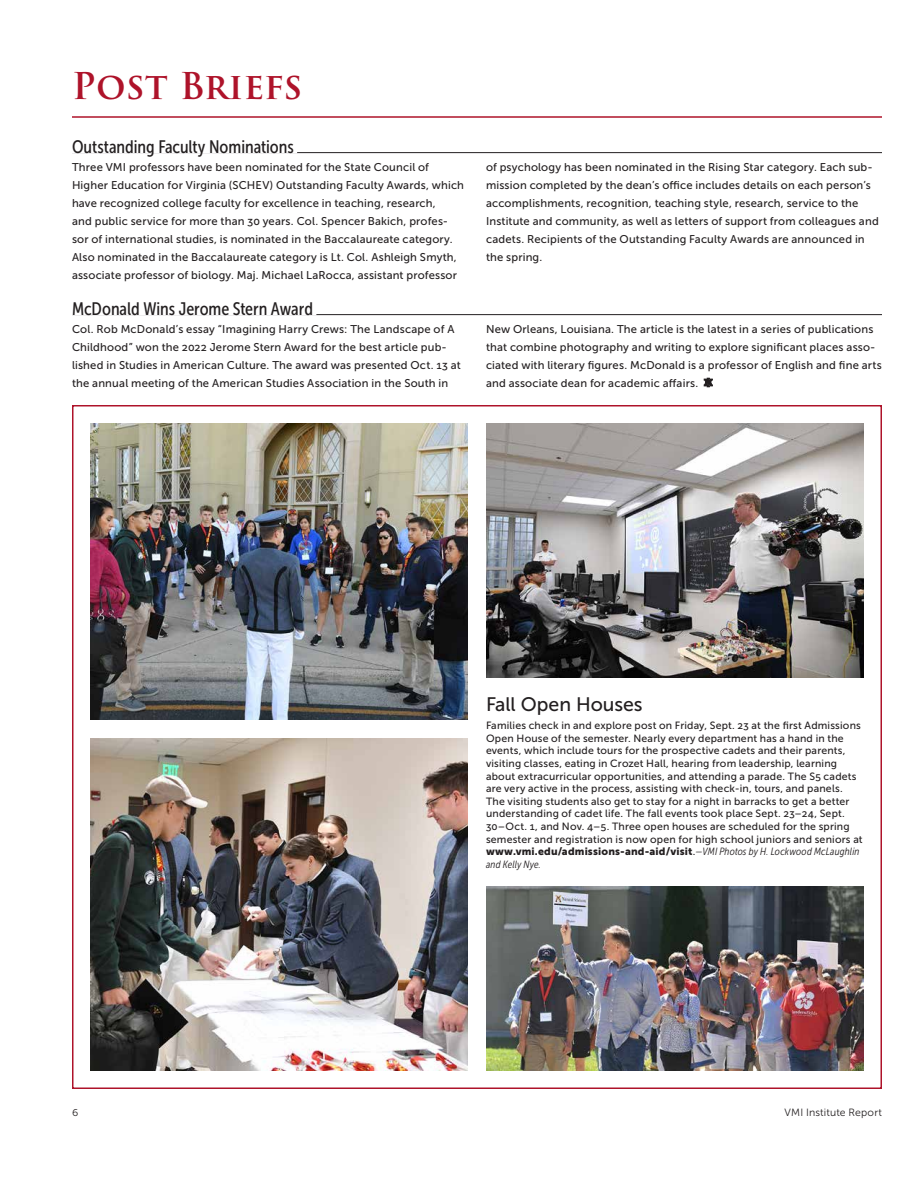
<style>
.page{position:relative;width:918px;height:1188px;background:#fff}
.page>*{position:absolute;margin:0;border:0;box-sizing:border-box;transform-origin:0 0}
.standing_head{font:600 36px "Trajan Pro 3";letter-spacing:.01em;color:#ae132a}
.deep_cutline_-_photo{font:19.5px "Museo Sans 500";letter-spacing:-.005em;color:#231f20}
.standing_head_s_subh{font:18px "Museo Sans Cond 500";color:#231f20}
.post_briefs_text{font:11.25px/18px "Museo Sans 500";letter-spacing:.015em;color:#231f20}
.caption_w_credit{font:10.5px/12.6px "Museo Sans 500";letter-spacing:.02em;color:#231f20}
.t1{font:10.5px "Museo Sans 300";letter-spacing:.015em;color:#231f20}
.s1{font-family:"Museo Sans 900"}
.s2{font-family:"Museo Sans Cond 300";font-style:italic}
</style>
<div class="page">
<hr style="left:72px;top:152px;width:810px;height:1px;background:#231f20">
<hr style="left:72px;top:152px;width:225px;height:1px;background:#fff">
<hr style="left:72px;top:314px;width:810px;height:1px;background:#231f20">
<hr style="left:72px;top:314px;width:244px;height:1px;background:#fff">
<svg style="left:704px;top:378px;width:9px;height:9px"></svg>
<img style="left:486px;top:887px;width:378px;height:184px">
<img style="left:486px;top:423px;width:378px;height:254px">
<img style="left:90px;top:738px;width:378px;height:333px">
<img style="left:90px;top:423px;width:378px;height:297px">
<hr style="left:72px;top:116px;width:810px;height:2px;background:#ae132a">
<h1 class="standing_head" style="left:72px;top:60px;width:231px">Post Briefs</h1>
<h1 class="standing_head_s_subh" style="left:72px;top:137px;width:223px">Outstanding Faculty Nominations</h1>
<p class="post_briefs_text" style="left:72px;top:158px;width:394px">Three VMI professors have been nominated for the State Council of Higher Education for Virginia (SCHEV) Outstanding Faculty Awards, which have recognized college faculty for excellence in teaching, research,<br>and public service for more than 30 years. Col. Spencer Bakich, profes&shy;sor of international studies, is nominated in the Baccalaureate category.<br>Also nominated in the Baccalaureate category is Lt. Col. Ashleigh Smyth, associate professor of biology. Maj. Michael LaRocca, assistant professor</p>
<p class="post_briefs_text" style="left:486px;top:158px;width:394px">of psychology has been nominated in the Rising Star category. Each sub&shy;mission completed by the dean’s office includes details on each person’s accomplishments, recognition, teaching style, research, service to the Institute and community, as well as letters of support from colleagues and cadets. Recipients of the Outstanding Faculty Awards are announced in the spring.</p>
<h1 class="standing_head_s_subh" style="left:72px;top:299px;width:243px">McDonald Wins Jerome Stern Award</h1>
<p class="post_briefs_text" style="left:72px;top:320px;width:390px">Col. Rob McDonald’s essay “Imagining Harry Crews: The Landscape of A Childhood” won the 2022 Jerome Stern Award for the best article pub&shy;lished in Studies in American Culture. The award was presented Oct. 13 at the annual meeting of the American Studies Association in the South in</p>
<p class="post_briefs_text" style="left:486px;top:320px;width:397px">New Orleans, Louisiana. The article is the latest in a series of publications that combine photography and writing to explore significant places asso&shy;ciated with literary figures. McDonald is a professor of English and fine arts and associate dean for academic affairs.</p>
<h1 class="deep_cutline_-_photo" style="left:486px;top:693px;width:158px">Fall Open Houses</h1>
<p class="caption_w_credit" style="left:486px;top:719px;width:378px">Families check in and explore post on Friday, Sept. 23 at the first Admissions Open House of the semester. Nearly every department has a hand in the events, which include tours for the prospective cadets and their parents, visiting classes, eating in Crozet Hall, hearing from leadership, learning about extracurricular opportunities, and attending a parade. The S5 cadets are very active in the process, assisting with check-in, tours, and panels.<br>The visiting students also get to stay for a night in barracks to get a better understanding of cadet life. The fall events took place Sept. 23–24, Sept.<br>30–Oct. 1, and Nov. 4–5. Three open houses are scheduled for the spring semester and registration is now open for high school juniors and seniors at <span class="s1">www.vmi.edu/admissions-and-aid/visit</span>.<span class="s2">—VMI Photos by H. Lockwood McLaughlin and Kelly Nye.</span></p>
<p class="t1" style="left:72px;top:1107px;width:8px">6</p>
<p class="t1" style="left:785px;top:1107px;width:99px">VMI Institute Report</p>
</div>
